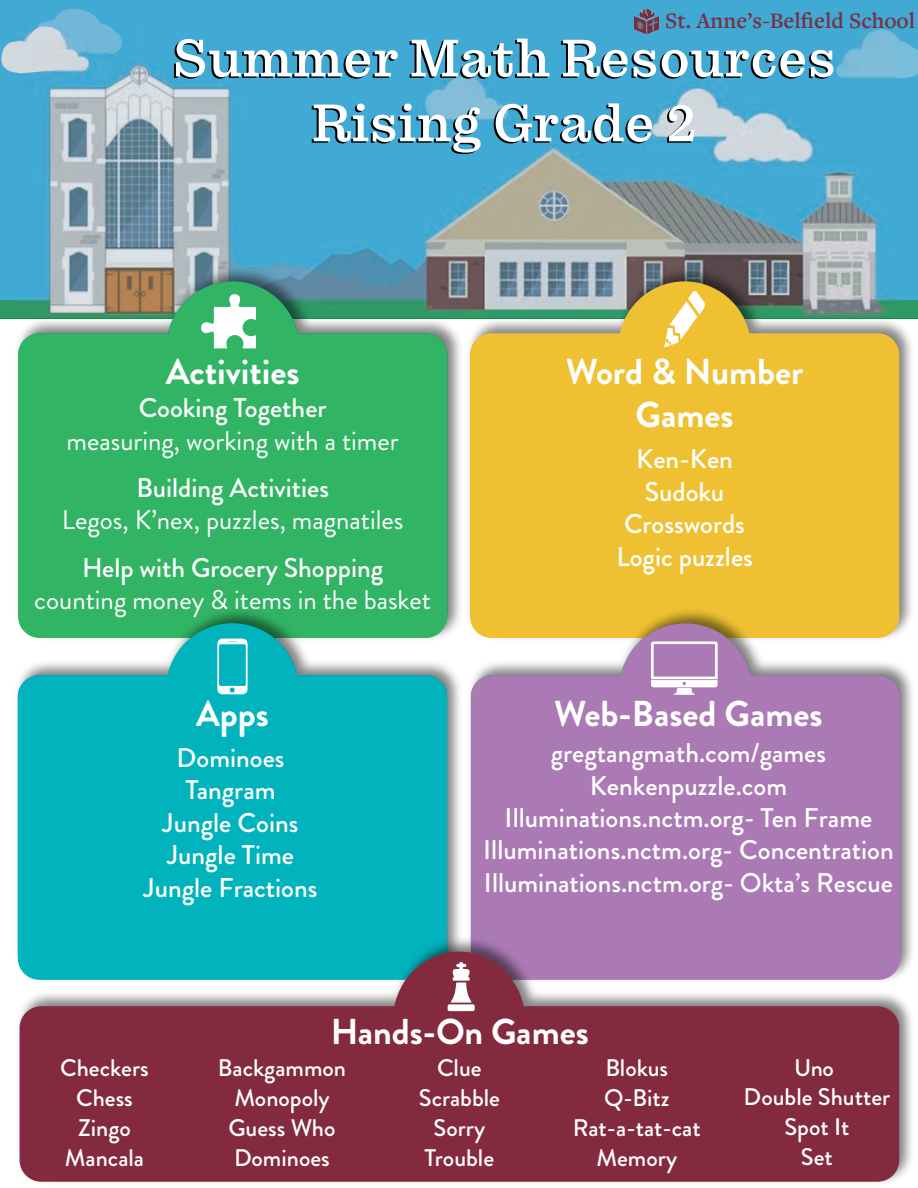
<style>
.page{position:relative;width:918px;height:1188px;background:#fff}
.page>*{position:absolute;margin:0;border:0;box-sizing:border-box;transform-origin:0 0}
.t1{font:54px/64.8px "Pulpo";color:#000;text-align:center}
.t2{font:700 36px/43.2px "Brandon Grotesque";color:#fff;text-align:center}
.t3{font:500 27px/32.4px "Brandon Grotesque";color:#fff;text-align:center}
.t4{font:27px "Brandon Grotesque";color:#fff}
.t5{font:500 24px/30px "Brandon Grotesque";color:#fff;text-align:center}
.t6{font:600 22.95px "Freight Text Pro";color:#793042}
</style>
<div class="page">
<svg style="left:0;top:0;width:918px;height:317px;fill:#40aad4"></svg>
<img style="left:467px;top:262px;width:451px;height:342px">
<div style="left:470px;top:333px;width:429px;height:305px;background:#efc132;border-radius:22px"></div>
<div style="left:618px;top:281px;width:133px;height:133px;background:#efc132;border-radius:50%"></div>
<img style="left:10px;top:262px;width:457px;height:342px">
<div style="left:18px;top:333px;width:429px;height:305px;background:#31b564;border-radius:22px"></div>
<div style="left:166px;top:281px;width:133px;height:133px;background:#31b564;border-radius:50%"></div>
<svg style="left:201px;top:294px;width:55px;height:54px"></svg>
<svg style="left:664px;top:291px;width:41px;height:57px"></svg>
<img style="left:17px;top:604px;width:443px;height:328px">
<div style="left:18px;top:675px;width:429px;height:305px;background:#00b3bc;border-radius:22px"></div>
<div style="left:166px;top:623px;width:133px;height:133px;background:#00b3bc;border-radius:50%"></div>
<svg style="left:217px;top:639px;width:31px;height:55px"></svg>
<img style="left:469px;top:604px;width:443px;height:328px">
<div style="left:471px;top:675px;width:429px;height:305px;background:#ab7ab5;border-radius:22px"></div>
<div style="left:619px;top:623px;width:133px;height:133px;background:#ab7ab5;border-radius:50%"></div>
<svg style="left:651px;top:641px;width:67px;height:54px"></svg>
<img style="left:17px;top:932px;width:895px;height:251px">
<div style="left:20px;top:1006px;width:879px;height:176px;background:#832a3f;border-radius:22px"></div>
<div style="left:393px;top:952px;width:132px;height:139px;background:#832a3f;border-radius:50%"></div>
<svg style="left:448px;top:962px;width:27px;height:49px"></svg>
<img style="left:634px;top:8px;width:28px;height:26px">
<p class="t6" style="left:665px;top:5px;width:252px">St. Anne’s-Belfield School</p>
<h1 class="t1" style="left:171px;top:27px;width:665px">Summer Math Resources<br>Rising Grade 2</h1>
<h2 class="t2" style="left:166px;top:350px;width:135px">Activities</h2>
<p class="t3" style="left:139px;top:392px;width:189px">Cooking Together</p>
<p class="t4" style="left:67px;top:422px;width:334px">measuring, working with a timer</p>
<p class="t3" style="left:136px;top:472px;width:194px">Building Activities</p>
<p class="t4" style="left:62px;top:502px;width:343px">Legos, K’nex, puzzles, magnatiles</p>
<p class="t3" style="left:82px;top:552px;width:303px">Help with Grocery Shopping</p>
<p class="t4" style="left:34px;top:581px;width:398px">counting money &amp; items in the basket</p>
<h2 class="t2" style="left:196px;top:692px;width:74px">Apps</h2>
<p class="t3" style="left:144px;top:742px;width:175px">Dominoes<br>Tangram<br>Jungle Coins<br>Jungle Time<br>Jungle Fractions</p>
<h2 class="t2" style="left:566px;top:350px;width:239px">Word &amp; Number<br>Games</h2>
<p class="t3" style="left:616px;top:443px;width:138px">Ken-Ken<br>Sudoku<br>Crosswords<br>Logic puzzles</p>
<h2 class="t2" style="left:554px;top:692px;width:270px">Web-Based Games</h2>
<p class="t3" style="left:483px;top:737px;width:412px">gregtangmath.com/games Kenkenpuzzle.com Illuminations.nctm.org- Ten Frame Illuminations.nctm.org- Concentration Illuminations.nctm.org- Okta’s Rescue</p>
<h2 class="t2" style="left:331px;top:1010px;width:259px">Hands-On Games</h2>
<p class="t5" style="left:60px;top:1053px;width:90px">Checkers<br>Chess<br>Zingo<br>Mancala</p>
<p class="t5" style="left:218px;top:1053px;width:130px">Backgammon<br>Monopoly<br>Guess Who<br>Dominoes</p>
<p class="t5" style="left:419px;top:1053px;width:83px">Clue<br>Scrabble<br>Sorry<br>Trouble</p>
<p class="t5" style="left:573px;top:1053px;width:129px">Blokus<br>Q-Bitz<br>Rat-a-tat-cat<br>Memory</p>
<p class="t5" style="left:744px;top:1053px;width:148px">Uno<br>Double Shutter<br>Spot It<br>Set</p>
</div>
